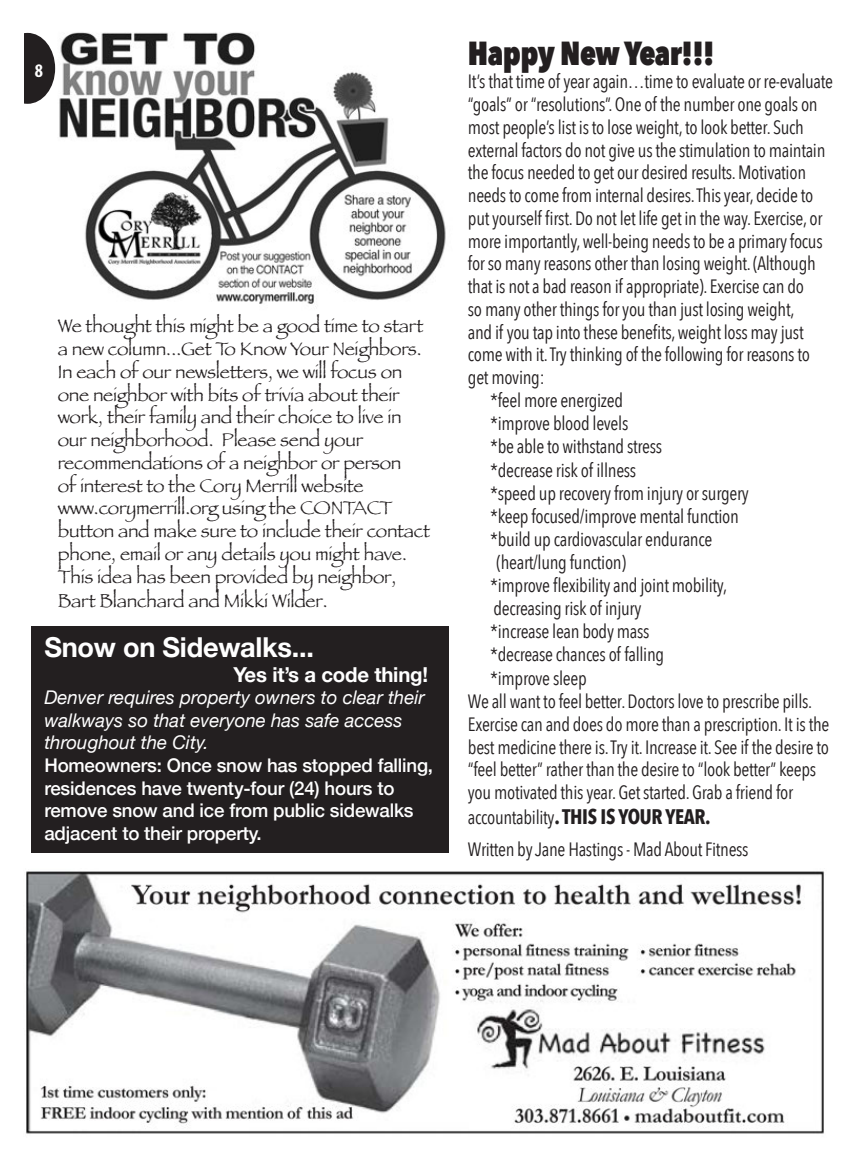
<style>
.page{position:relative;width:851px;height:1166px;background:#fff}
.page>*{position:absolute;margin:0;border:0;box-sizing:border-box;transform-origin:0 0}
.t1{font:800 33.25px "Avenir Next Condensed";letter-spacing:-.015em;color:#231f20}
.t2{font:700 27.47px "Helvetica Neue";letter-spacing:-.01em;color:#fff}
.t3{font:700 21px "Avenir Next Condensed";letter-spacing:-.015em;color:#231f20}
.t4{font:700 20.65px "Helvetica Neue";letter-spacing:-.01em;color:#fff}
.t5{font:19.25px/22.9px "Avenir Next Condensed";letter-spacing:-.015em;color:#231f20}
.t6{font:19.25px/22.8px "Papyrus";letter-spacing:-.015em;color:#231f20}
.t7{font:700 condensed 19.25px "Myriad Pro";color:#fff}
.t8{font:500 18.9px/22.6px "Helvetica Neue";letter-spacing:-.01em;color:#fff}
.t9{font:italic 18.9px/22.6px "Helvetica Neue";color:#fff}
.s1{font-weight:400;font-size:19.25px}
</style>
<div class="page">
<div style="left:32px;top:626px;width:416px;height:226px;background:#231f20"></div>
<img style="left:50px;top:32px;width:396px;height:272px">
<div style="left:0;top:33px;width:55px;height:71px;background:#231f20;border-radius:50%"></div>
<div style="left:0;top:32px;width:24px;height:73px;background:#fff"></div>
<img style="left:26px;top:871px;width:798px;height:263px">
<p class="t7" style="left:35px;top:58px;width:10px">8</p>
<p class="t6" style="left:58px;top:314px;width:367px">We thought this might be a good time to start</p>
<p class="t6" style="left:58px;top:337px;width:365px">a new column...Get To Know Your Neighbors.</p>
<p class="t6" style="left:58px;top:360px;width:346px">In each of our newsletters, we will focus on</p>
<p class="t6" style="left:58px;top:382px;width:343px">one neighbor with bits of trivia about their</p>
<p class="t6" style="left:58px;top:405px;width:345px">work, their family and their choice to live in</p>
<p class="t6" style="left:58px;top:428px;width:307px">our neighborhood. Please send your</p>
<p class="t6" style="left:58px;top:451px;width:345px">recommendations of a neighbor or person</p>
<p class="t6" style="left:58px;top:473px;width:307px">of interest to the Cory Merrill website</p>
<p class="t6" style="left:58px;top:496px;width:373px">www.corymerrill.org using the CONTACT button and make sure to include their contact phone, email or any details you might have.</p>
<p class="t6" style="left:58px;top:564px;width:340px">This idea has been provided by neighbor,</p>
<p class="t6" style="left:58px;top:589px;width:271px">Bart Blanchard and Mikki Wilder.</p>
<p class="t2" style="left:44px;top:625px;width:271px">Snow on Sidewalks...</p>
<p class="t4" style="left:233px;top:658px;width:196px">Yes it’s a code thing!</p>
<p class="t9" style="left:44px;top:687px;width:382px">Denver requires property owners to clear their walkways so that everyone has safe access throughout the City.</p>
<p class="t8" style="left:44px;top:753px;width:390px">Homeowners: Once snow has stopped falling, residences have twenty-four (24) hours to remove snow and ice from public sidewalks adjacent to their property.</p>
<p class="t1" style="left:468px;top:32px;width:248px">Happy New Year!!!</p>
<p class="t5" style="left:468px;top:69px;width:366px">It’s that time of year again…time to evaluate or re-evaluate “goals” or “resolutions”. One of the number one goals on most people’s list is to lose weight, to look better. Such external factors do not give us the stimulation to maintain the focus needed to get our desired results. Motivation</p>
<p class="t5" style="left:468px;top:183px;width:356px">needs to come from internal desires. This year, decide to put yourself first. Do not let life get in the way. Exercise, or more importantly, well-being needs to be a primary focus for so many reasons other than losing weight. (Although that is not a bad reason if appropriate). Exercise can do</p>
<p class="t5" style="left:468px;top:297px;width:328px">so many other things for you than just losing weight,</p>
<p class="t5" style="left:468px;top:319px;width:343px">and if you tap into these benefits, weight loss may just come with it. Try thinking of the following for reasons to</p>
<p class="t5" style="left:468px;top:365px;width:78px">get moving:</p>
<p class="t5" style="left:490px;top:388px;width:134px">*feel more energized</p>
<p class="t5" style="left:490px;top:411px;width:140px">*improve blood levels</p>
<p class="t5" style="left:490px;top:434px;width:173px">*be able to withstand stress</p>
<p class="t5" style="left:490px;top:457px;width:147px">*decrease risk of illness</p>
<p class="t5" style="left:490px;top:480px;width:260px">*speed up recovery from injury or surgery</p>
<p class="t5" style="left:490px;top:503px;width:250px">*keep focused/improve mental function</p>
<p class="t5" style="left:496px;top:526px;width:217px;text-indent:-6px">*build up cardiovascular endurance (heart/lung function)</p>
<p class="t5" style="left:490px;top:573px;width:238px">*improve flexibility and joint mobility,</p>
<p class="t5" style="left:493px;top:596px;width:149px">decreasing risk of injury</p>
<p class="t5" style="left:490px;top:619px;width:161px">*increase lean body mass</p>
<p class="t5" style="left:490px;top:642px;width:175px">*decrease chances of falling</p>
<p class="t5" style="left:490px;top:665px;width:98px">*improve sleep</p>
<p class="t5" style="left:468px;top:688px;width:363px">We all want to feel better. Doctors love to prescribe pills.<br>Exercise can and does do more than a prescription. It is the best medicine there is. Try it. Increase it. See if the desire to “feel better” rather than the desire to “look better” keeps you motivated this year. Get started. Grab a friend for</p>
<p class="t3" style="left:468px;top:804px;width:244px"><span class="s1">accountability</span>. THIS IS YOUR YEAR.</p>
<p class="t5" style="left:468px;top:836px;width:282px">Written by Jane Hastings - Mad About Fitness</p>
</div>
